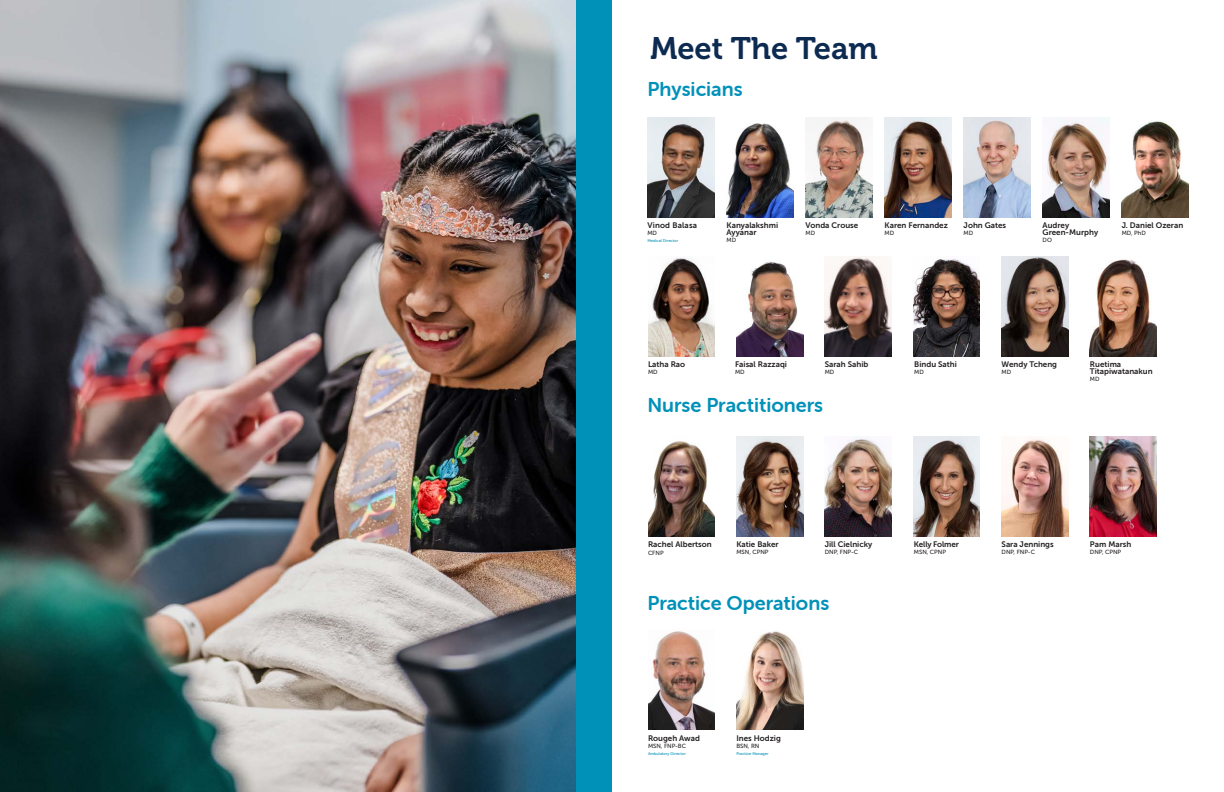
<style>
.page{position:relative;width:1224px;height:792px;background:#fff}
.page>*{position:absolute;margin:0;border:0;box-sizing:border-box;transform-origin:0 0}
.t1{font:31px "Museo 700";color:#0d2b51}
.t2{font:20px "Museo Sans Rounded 700";color:#0091b9}
.Body_Copy{font:8px/7px "Museo Sans 700";color:#231f20}
.Body_Copy-2{font:8px "Museo Sans 700";letter-spacing:.02em;color:#231f20}
.Body_Copy-3{font:8px "Museo Sans 700";letter-spacing:-.02em;color:#231f20}
.Body_Copy-4{font:6px "Museo Sans 500";color:#231f20}
.Body_Copy-5{font:4px "Museo Sans 500";color:#0091b9}
</style>
<div class="page">
<img style="left:913px;top:259px;width:67px;height:98px">
<img style="left:648px;top:117px;width:66px;height:100px">
<img style="left:806px;top:117px;width:66px;height:100px">
<img style="left:727px;top:123px;width:66px;height:94px">
<img style="left:885px;top:117px;width:66px;height:100px">
<img style="left:964px;top:117px;width:66px;height:100px">
<img style="left:1043px;top:117px;width:66px;height:100px">
<img style="left:648px;top:258px;width:67px;height:99px">
<img style="left:1002px;top:256px;width:66px;height:100px">
<img style="left:1090px;top:259px;width:67px;height:97px">
<img style="left:736px;top:261px;width:67px;height:96px">
<img style="left:825px;top:256px;width:66px;height:100px">
<img style="left:1122px;top:121px;width:66px;height:96px">
<img style="left:0;top:0;width:576px;height:792px">
<img style="left:736px;top:631px;width:67px;height:99px">
<img style="left:648px;top:631px;width:67px;height:99px">
<img style="left:736px;top:436px;width:67px;height:100px">
<img style="left:825px;top:436px;width:66px;height:100px">
<img style="left:1002px;top:439px;width:66px;height:97px">
<img style="left:1090px;top:436px;width:67px;height:100px">
<img style="left:913px;top:436px;width:67px;height:100px">
<img style="left:648px;top:441px;width:67px;height:95px">
<div style="left:576px;top:0;width:36px;height:792px;background:#0091b9"></div>
<p class="t1" style="left:650px;top:31px;width:229px">Meet The Team</p>
<p class="t2" style="left:647px;top:78px;width:97px">Physicians</p>
<p class="Body_Copy-2" style="left:647px;top:221px;width:51px">Vinod Balasa</p>
<p class="Body_Copy-4" style="left:647px;top:230px;width:11px">MD</p>
<p class="Body_Copy-5" style="left:647px;top:239px;width:32px">Medical Director</p>
<p class="Body_Copy" style="left:727px;top:222px;width:53px">Kanyalakshmi<br>Ayyanar</p>
<p class="Body_Copy-4" style="left:727px;top:237px;width:11px">MD</p>
<p class="Body_Copy" style="left:806px;top:222px;width:54px">Vonda Crouse</p>
<p class="Body_Copy-4" style="left:806px;top:230px;width:11px">MD</p>
<p class="Body_Copy" style="left:885px;top:222px;width:65px">Karen Fernandez</p>
<p class="Body_Copy-4" style="left:885px;top:230px;width:11px">MD</p>
<p class="Body_Copy" style="left:964px;top:222px;width:44px">John Gates</p>
<p class="Body_Copy-4" style="left:964px;top:230px;width:11px">MD</p>
<p class="Body_Copy" style="left:1043px;top:222px;width:57px">Audrey<br>Green-Murphy</p>
<p class="Body_Copy-4" style="left:1043px;top:237px;width:11px">DO</p>
<p class="Body_Copy" style="left:1122px;top:222px;width:63px">J. Daniel Ozeran</p>
<p class="Body_Copy-4" style="left:1122px;top:230px;width:26px">MD, PhD</p>
<p class="Body_Copy" style="left:648px;top:361px;width:39px">Latha Rao</p>
<p class="Body_Copy-4" style="left:648px;top:369px;width:11px">MD</p>
<p class="Body_Copy" style="left:735px;top:361px;width:53px">Faisal Razzaqi</p>
<p class="Body_Copy-4" style="left:735px;top:369px;width:11px">MD</p>
<p class="Body_Copy" style="left:825px;top:361px;width:45px">Sarah Sahib</p>
<p class="Body_Copy-4" style="left:825px;top:369px;width:11px">MD</p>
<p class="Body_Copy" style="left:914px;top:361px;width:44px">Bindu Sathi</p>
<p class="Body_Copy-4" style="left:914px;top:369px;width:11px">MD</p>
<p class="Body_Copy" style="left:1002px;top:361px;width:57px">Wendy Tcheng</p>
<p class="Body_Copy-4" style="left:1002px;top:369px;width:11px">MD</p>
<p class="Body_Copy" style="left:1090px;top:361px;width:64px">Ruetima<br>Titapiwatanakun</p>
<p class="Body_Copy-4" style="left:1090px;top:376px;width:11px">MD</p>
<p class="t2" style="left:647px;top:394px;width:177px">Nurse Practitioners</p>
<p class="Body_Copy" style="left:648px;top:541px;width:65px">Rachel Albertson</p>
<p class="Body_Copy-4" style="left:648px;top:550px;width:17px">CFNP</p>
<p class="Body_Copy" style="left:736px;top:541px;width:44px">Katie Baker</p>
<p class="Body_Copy-4" style="left:736px;top:549px;width:34px">MSN, CPNP</p>
<p class="Body_Copy" style="left:825px;top:541px;width:49px">Jill Cielnicky</p>
<p class="Body_Copy-4" style="left:825px;top:549px;width:35px">DNP, FNP-C</p>
<p class="Body_Copy-3" style="left:914px;top:540px;width:46px">Kelly Folmer</p>
<p class="Body_Copy-4" style="left:914px;top:549px;width:34px">MSN, CPNP</p>
<p class="Body_Copy" style="left:1002px;top:541px;width:54px">Sara Jennings</p>
<p class="Body_Copy-4" style="left:1002px;top:549px;width:35px">DNP, FNP-C</p>
<p class="Body_Copy" style="left:1090px;top:541px;width:43px">Pam Marsh</p>
<p class="Body_Copy-4" style="left:1090px;top:549px;width:33px">DNP, CPNP</p>
<p class="t2" style="left:647px;top:592px;width:183px">Practice Operations</p>
<p class="Body_Copy" style="left:648px;top:735px;width:53px">Rougeh Awad</p>
<p class="Body_Copy-4" style="left:648px;top:743px;width:40px">MSN, FNP-BC</p>
<p class="Body_Copy" style="left:736px;top:735px;width:46px">Ines Hodzig</p>
<p class="Body_Copy-4" style="left:736px;top:743px;width:25px">BSN, RN</p>
<p class="Body_Copy-5" style="left:648px;top:751px;width:39px">Ambulatory Director</p>
<p class="Body_Copy-5" style="left:736px;top:751px;width:34px">Practice Manager</p>
</div>
